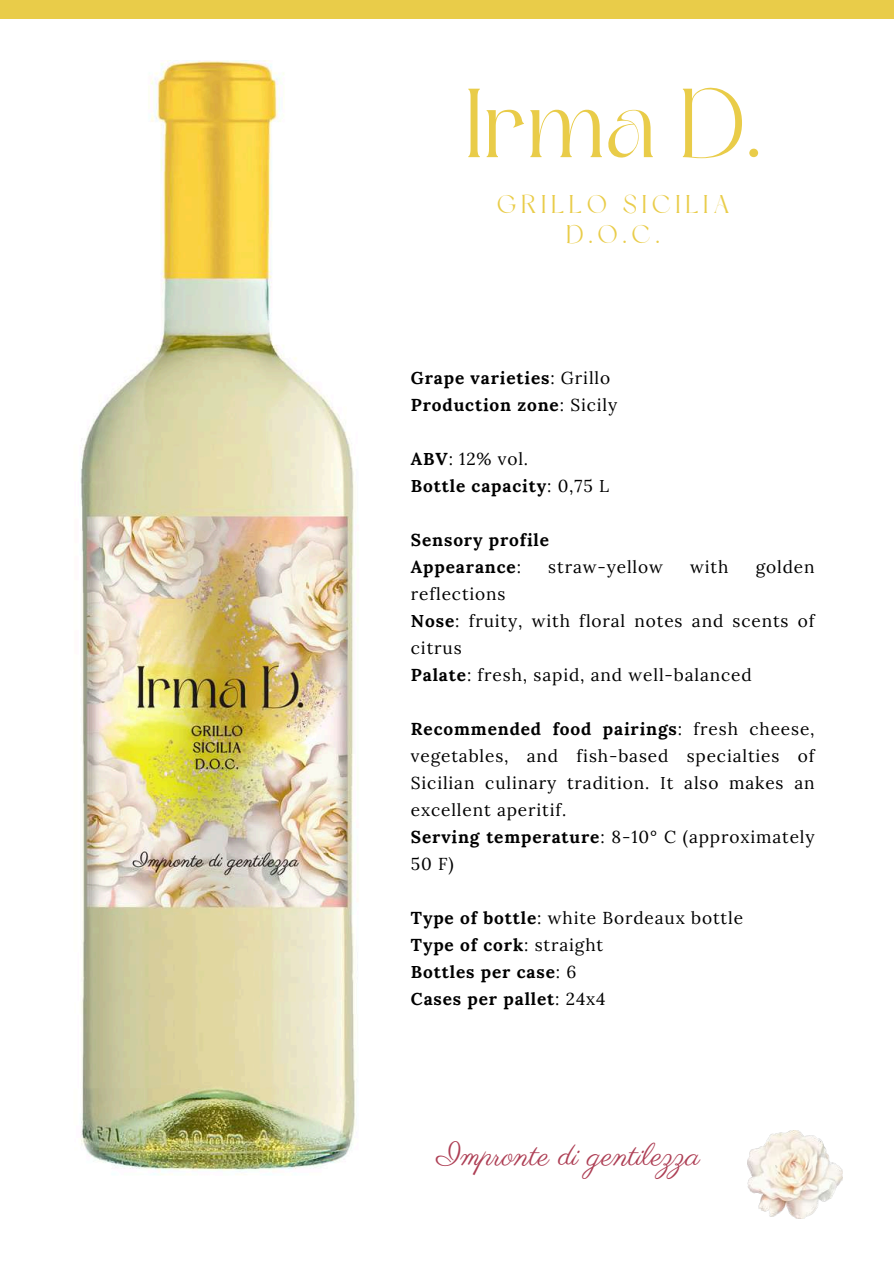
<style>
.page{position:relative;width:894px;height:1264px;background:#fff}
.page>*{position:absolute;margin:0;border:0;box-sizing:border-box;transform-origin:0 0}
.t1{font:97.5px "Dream Avenue";color:#e9cc49}
.t2{font:31.5px "Parisienne";color:#ad3e54}
.t3{font:25.5px/30.3px "Dream Avenue";letter-spacing:.205em;color:#e9cc49;text-align:center}
.t4{font:17.25px/27px "Lora";letter-spacing:.05em;color:#000}
.t5{font:700 17.25px/27px "Lora";letter-spacing:.05em;color:#000}
.s1{font-weight:400}
.s2{font-weight:700}
</style>
<div class="page">
<div style="left:0;top:0;width:893px;height:19px;background:#e9cc49"></div>
<img style="left:80px;top:60px;width:279px;height:1115px">
<img style="left:747px;top:1130px;width:95px;height:88px">
<h1 class="t1" style="left:465px;top:84px;width:297px">Irma D.</h1>
<h3 class="t3" style="left:497px;top:191px;width:234px">GRILLO SICILIA<br>D.O.C.</h3>
<p class="t5" style="left:411px;top:364px;width:208px">Grape varieties<span class="s1">: Grillo<br></span>Production zone<span class="s1">: Sicily</span></p>
<p class="t5" style="left:411px;top:445px;width:199px">ABV<span class="s1">: 12% vol.<br></span>Bottle capacity<span class="s1">: 0,75 L</span></p>
<p class="t5" style="left:411px;top:526px;width:140px">Sensory profile<br>Appearance<span class="s1">:</span></p>
<p class="t4" style="left:548px;top:553px;width:116px">straw-yellow</p>
<p class="t4" style="left:690px;top:553px;width:40px">with</p>
<p class="t4" style="left:755px;top:553px;width:60px">golden</p>
<p class="t4" style="left:411px;top:580px;width:405px">reflections<br><span class="s2">Nose</span>: fruity, with floral notes and scents of citrus<br><span class="s2">Palate</span>: fresh, sapid, and well-balanced</p>
<p class="t4" style="left:411px;top:715px;width:405px"><span class="s2">Recommended food pairings</span>: fresh cheese, vegetables, and fish-based specialties of Sicilian culinary tradition. It also makes an excellent aperitif.<br><span class="s2">Serving temperature</span>: 8-10° C (approximately 50 F)</p>
<p class="t5" style="left:411px;top:904px;width:333px">Type of bottle<span class="s1">: white Bordeaux bottle<br></span>Type of cork<span class="s1">: straight<br></span>Bottles per case<span class="s1">: 6<br></span>Cases per pallet<span class="s1">: 24x4</span></p>
<h2 class="t2" style="left:436px;top:1135px;width:265px">Impronte di gentilezza</h2>
</div>
